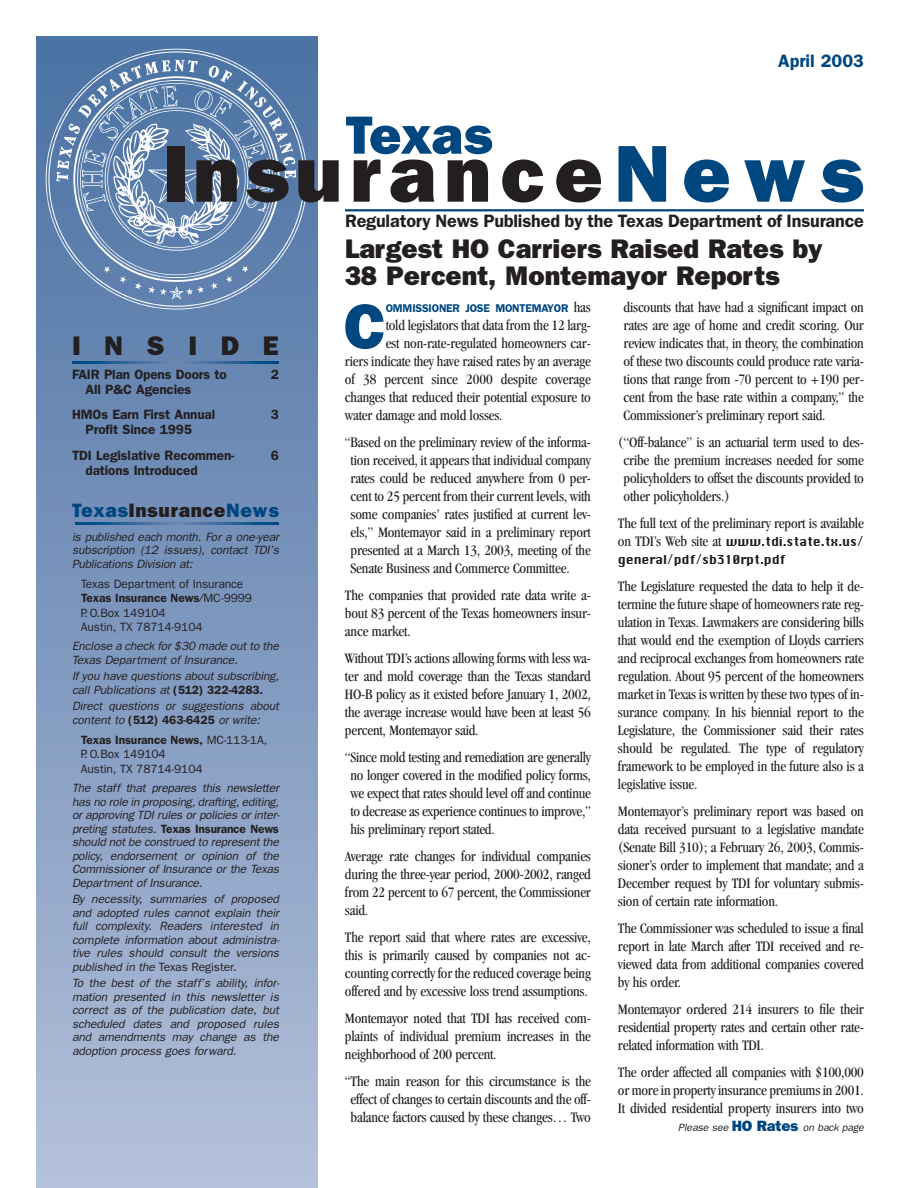
<style>
.page{position:relative;width:918px;height:1188px;background:#fff}
.page>*{position:absolute;margin:0;border:0;box-sizing:border-box;transform-origin:0 0}
.t1{font:800 81px "Franklin Gothic";letter-spacing:.11em;color:#231f20}
.t2{font:800 63.75px "Franklin Gothic";color:#00467f}
.t3{font:800 54px "Franklin Gothic";letter-spacing:-.015em;color:#00467f}
.t4{font:800 27px/27px "Franklin Gothic";color:#231f20}
.t5{font:800 19.5px "Franklin Gothic";letter-spacing:.03em;color:#00467f}
.t6{font:600 18px "Franklin Gothic";letter-spacing:-.01em;color:#231f20}
.t7{font:600 18px "Franklin Gothic";color:#00467f}
.t8{font:condensed 15px/18px "Garamond";letter-spacing:-.015em;color:#231f20;text-align:justify}
.t9{font:600 13.5px/25.5px "Franklin Gothic";letter-spacing:-.01em;color:#231f20}
.t10{font:italic 12px/13.5px "Franklin Gothic";letter-spacing:-.01em;color:#231f20;text-align:justify}
.t11{font:12px/14.2px "Franklin Gothic";letter-spacing:-.01em;color:#231f20}
.t12{font:12px/18px "Chicago";letter-spacing:-.015em;color:#231f20}
.t13{font:600 11.25px "Franklin Gothic";letter-spacing:-.015em;color:#00467f}
.t14{font:italic 10.5px "Franklin Gothic";letter-spacing:-.01em;color:#231f20}
.s1{color:#00467f}
.s2{color:#231f20}
.s3{font-weight:600}
.s4{font-weight:600;font-style:normal}
.s5{font-style:normal}
.s6{font-family:"Garamond";font-weight:400;font-stretch:condensed;font-size:15px;color:#231f20}
.s7{font-family:"Garamond";font-stretch:condensed;font-size:15px}
.s8{font-weight:800;font-style:normal;font-size:15px;color:#00467f}
</style>
<div class="page">
<div style="left:36px;top:36px;width:282px;height:1152px;background:linear-gradient(to bottom,#4870a2,#b3bfda)"></div>
<img style="left:46px;top:48px;width:261px;height:261px">
<hr style="left:345px;top:209px;width:519px;height:2px;background:#00467f">
<svg style="left:72px;top:362px;width:207px;height:2px"></svg>
<svg style="left:75px;top:523px;width:204px;height:2px"></svg>
<p class="t7" style="left:778px;top:54px;width:87px">April 2003</p>
<h3 class="t3" style="left:346px;top:117px;width:148px">Texas</h3>
<h1 class="t1" style="left:163px;top:146px;width:702px">Insurance<span class="s1">News</span></h1>
<p class="t6" style="left:345px;top:215px;width:520px">Regulatory News Published by the Texas Department of Insurance</p>
<h3 class="t4" style="left:72px;top:334px;width:208px">INSIDE</h3>
<p class="t9" style="left:72px;top:363px;width:156px">FAIR Plan Opens Doors to</p>
<p class="t9" style="left:271px;top:363px;width:10px">2</p>
<p class="t9" style="left:72px;top:378px;width:145px;text-indent:14px">All P&amp;C Agencies<br>HMOs Earn First Annual</p>
<p class="t9" style="left:271px;top:403px;width:10px">3</p>
<p class="t9" style="left:72px;top:418px;width:164px;text-indent:14px">Profit Since 1995<br>TDI Legislative Recommen-</p>
<p class="t9" style="left:271px;top:444px;width:10px">6</p>
<p class="t9" style="left:86px;top:459px;width:114px">dations Introduced</p>
<h3 class="t5" style="left:72px;top:504px;width:209px">Texas<span class="s2">Insurance</span>News</h3>
<p class="t10" style="left:72px;top:531px;width:208px">is published each month. For a one-year subscription (12 issues), contact TDI’s Publications Division at:</p>
<p class="t11" style="left:81px;top:578px;width:173px">Texas Department of Insurance<br><span class="s3">Texas Insurance News</span>⁄MC-9999<br>P. O.Box 149104<br>Austin, TX 78714-9104</p>
<p class="t10" style="left:72px;top:641px;width:208px">Enclose a check for $30 made out to the<br>Texas Department of Insurance.</p>
<p class="t10" style="left:72px;top:671px;width:208px">If you have questions about subscribing, call Publications at <span class="s4">(512) 322-4283.</span></p>
<p class="t10" style="left:72px;top:701px;width:208px">Direct questions or suggestions about content to <span class="s4">(512) 463-6425</span> or write:</p>
<p class="t11" style="left:81px;top:734px;width:188px"><span class="s3">Texas Insurance News,</span> MC-113-1A,<br>P. O.Box 149104<br>Austin, TX 78714-9104</p>
<p class="t10" style="left:72px;top:782px;width:209px">The staff that prepares this newsletter has no role in proposing, drafting, editing, or approving TDI rules or policies or inter&shy;preting statutes. <span class="s4">Texas Insurance News </span>should not be construed to represent the policy, endorsement or opinion of the Commissioner of Insurance or the Texas Department of Insurance.</p>
<p class="t10" style="left:72px;top:893px;width:209px">By necessity, summaries of proposed and adopted rules cannot explain their full complexity. Readers interested in complete information about administra&shy;tive rules should consult the versions published in the <span class="s5">Texas Register.</span></p>
<p class="t10" style="left:72px;top:977px;width:209px">To the best of the staff’s ability, infor&shy;mation presented in this newsletter is correct as of the publication date, but scheduled dates and proposed rules and amendments may change as the adoption process goes forward.</p>
<h3 class="t4" style="left:345px;top:238px;width:479px">Largest HO Carriers Raised Rates by<br>38 Percent, Montemayor Reports</h3>
<h2 class="t2" style="left:344px;top:305px;width:44px">C</h2>
<p class="t13" style="left:386px;top:305px;width:207px">OMMISSIONER JOSE MONTEMAYOR <span class="s6">has</span></p>
<p class="t8" style="left:624px;top:300px;width:242px">discounts that have had a significant impact on rates are age of home and credit scoring. Our review indicates that, in theory, the combination of these two discounts could produce rate varia&shy;tions that range from -70 percent to +190 per&shy;cent from the base rate within a company,” the Commissioner’s preliminary report said.</p>
<p class="t8" style="left:624px;top:435px;width:242px;text-indent:-6px">(“Off-balance” is an actuarial term used to des&shy;cribe the premium increases needed for some policyholders to offset the discounts provided to other policyholders.)</p>
<p class="t8" style="left:618px;top:516px;width:247px">The full text of the preliminary report is available</p>
<p class="t12" style="left:618px;top:534px;width:247px"><span class="s7">on TDI’s Web site at</span> www.tdi.state.tx.us/ general/pdf/sb310rpt.pdf</p>
<p class="t8" style="left:618px;top:579px;width:247px">The Legislature requested the data to help it de&shy;termine the future shape of homeowners rate reg&shy;ulation in Texas. Lawmakers are considering bills that would end the exemption of Lloyds carriers and reciprocal exchanges from homeowners rate regulation. About 95 percent of the homeowners market in Texas is written by these two types of in&shy;surance company. In his biennial report to the Legislature, the Commissioner said their rates should be regulated. The type of regulatory framework to be employed in the future also is a legislative issue.</p>
<p class="t8" style="left:618px;top:804px;width:247px">Montemayor’s preliminary report was based on data received pursuant to a legislative mandate (Senate Bill 310); a February 26, 2003, Commis&shy;sioner’s order to implement that mandate; and a December request by TDI for voluntary submis&shy;sion of certain rate information.</p>
<p class="t8" style="left:618px;top:921px;width:247px">The Commissioner was scheduled to issue a final report in late March after TDI received and re&shy;viewed data from additional companies covered by his order.</p>
<p class="t8" style="left:618px;top:1002px;width:247px">Montemayor ordered 214 insurers to file their residential property rates and certain other rate&shy;related information with TDI.</p>
<p class="t8" style="left:618px;top:1065px;width:247px">The order affected all companies with $100,000 or more in property insurance premiums in 2001.<br>It divided residential property insurers into two</p>
<p class="t14" style="left:678px;top:1124px;width:187px">Please see <span class="s8">HO Rates</span> on back page</p>
<p class="t8" style="left:386px;top:318px;width:207px">told legislators that data from the 12 larg-</p>
<p class="t8" style="left:386px;top:336px;width:207px">est non-rate-regulated homeowners car-</p>
<p class="t8" style="left:345px;top:354px;width:247px">riers indicate they have raised rates by an average</p>
<p class="t8" style="left:345px;top:372px;width:247px">of 38 percent since 2000 despite coverage</p>
<p class="t8" style="left:345px;top:390px;width:247px">changes that reduced their potential exposure to</p>
<p class="t8" style="left:345px;top:408px;width:159px">water damage and mold losses.</p>
<p class="t8" style="left:351px;top:435px;width:242px;text-indent:-6px">“Based on the preliminary review of the informa&shy;tion received, it appears that individual company rates could be reduced anywhere from 0 per&shy;cent to 25 percent from their current levels, with some companies’ rates justified at current lev&shy;els,” Montemayor said in a preliminary report presented at a March 13, 2003, meeting of the Senate Business and Commerce Committee.</p>
<p class="t8" style="left:345px;top:588px;width:247px">The companies that provided rate data write a&shy;bout 83 percent of the Texas homeowners insur&shy;ance market.</p>
<p class="t8" style="left:345px;top:651px;width:247px">Without TDI’s actions allowing forms with less wa&shy;ter and mold coverage than the Texas standard HO-B policy as it existed before January 1, 2002, the average increase would have been at least 56 percent, Montemayor said.</p>
<p class="t8" style="left:350px;top:750px;width:242px;text-indent:-5px">“Since mold testing and remediation are generally no longer covered in the modified policy forms, we expect that rates should level off and continue to decrease as experience continues to improve,” his preliminary report stated.</p>
<p class="t8" style="left:345px;top:849px;width:247px">Average rate changes for individual companies during the three-year period, 2000-2002, ranged from 22 percent to 67 percent, the Commissioner said.</p>
<p class="t8" style="left:345px;top:930px;width:247px">The report said that where rates are excessive, this is primarily caused by companies not ac&shy;counting correctly for the reduced coverage being offered and by excessive loss trend assumptions.</p>
<p class="t8" style="left:345px;top:1011px;width:247px">Montemayor noted that TDI has received com&shy;plaints of individual premium increases in the neighborhood of 200 percent.</p>
<p class="t8" style="left:345px;top:1074px;width:248px;text-align:center">“The main reason for this circumstance is the effect of changes to certain discounts and the off&shy;balance factors caused by these changes… Two</p>
</div>
